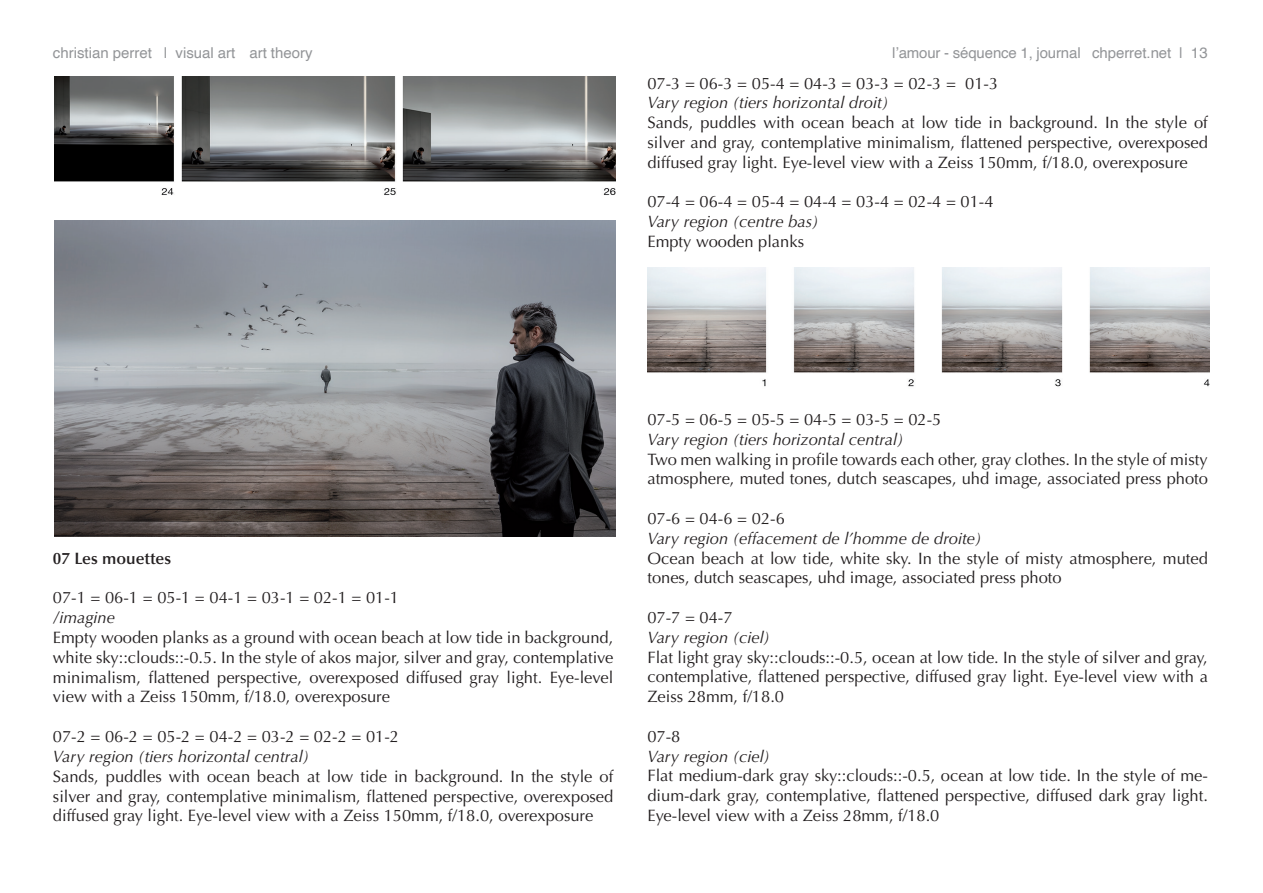
<style>
.page{position:relative;width:1263px;height:893px;background:#fff}
.page>*{position:absolute;margin:0;border:0;box-sizing:border-box;transform-origin:0 0}
.t1{font:16.5px/19.8px "Optima LT Std";color:#231f20;text-align:justify}
.t2{font:italic 16.5px "Optima LT Std";color:#231f20}
.t3{font:600 16.5px "Optima LT Std";color:#231f20}
.t4{font:15px "Helvetica";color:#939598}
</style>
<div class="page">
<img style="left:54px;top:77px;width:562px;height:118px">
<img style="left:54px;top:221px;width:562px;height:316px">
<img style="left:648px;top:268px;width:561px;height:119px">
<p class="t4" style="left:53px;top:41px;width:261px">christian perret | visual art art theory</p>
<p class="t4" style="left:892px;top:41px;width:317px">l’amour - séquence 1, journal chperret.net | 13</p>
<p class="t1" style="left:647px;top:73px;width:352px">07-3 = 06-3 = 05-4 = 04-3 = 03-3 = 02-3 = 01-3</p>
<p class="t2" style="left:647px;top:93px;width:242px">Vary region (tiers horizontal droit)</p>
<p class="t1" style="left:647px;top:113px;width:562px">Sands, puddles with ocean beach at low tide in background. In the style of silver and gray, contemplative minimalism, flattened perspective, overexposed diffused gray light. Eye-level view with a Zeiss 150mm, f/18.0, overexposure</p>
<p class="t1" style="left:647px;top:192px;width:348px">07-4 = 06-4 = 05-4 = 04-4 = 03-4 = 02-4 = 01-4</p>
<p class="t2" style="left:647px;top:212px;width:173px">Vary region (centre bas)</p>
<p class="t1" style="left:647px;top:232px;width:158px">Empty wooden planks</p>
<p class="t3" style="left:53px;top:549px;width:120px">07 Les mouettes</p>
<p class="t1" style="left:53px;top:588px;width:348px">07-1 = 06-1 = 05-1 = 04-1 = 03-1 = 02-1 = 01-1</p>
<p class="t2" style="left:53px;top:608px;width:64px">/imagine</p>
<p class="t1" style="left:53px;top:628px;width:562px">Empty wooden planks as a ground with ocean beach at low tide in background, white sky::clouds::-0.5. In the style of akos major, silver and gray, contemplative minimalism, flattened perspective, overexposed diffused gray light. Eye-level view with a Zeiss 150mm, f/18.0, overexposure</p>
<p class="t1" style="left:53px;top:727px;width:348px">07-2 = 06-2 = 05-2 = 04-2 = 03-2 = 02-2 = 01-2</p>
<p class="t2" style="left:53px;top:747px;width:258px">Vary region (tiers horizontal central)</p>
<p class="t1" style="left:53px;top:766px;width:562px">Sands, puddles with ocean beach at low tide in background. In the style of silver and gray, contemplative minimalism, flattened perspective, overexposed diffused gray light. Eye-level view with a Zeiss 150mm, f/18.0, overexposure</p>
<p class="t1" style="left:647px;top:410px;width:295px">07-5 = 06-5 = 05-5 = 04-5 = 03-5 = 02-5</p>
<p class="t2" style="left:647px;top:430px;width:258px">Vary region (tiers horizontal central)</p>
<p class="t1" style="left:647px;top:449px;width:562px">Two men walking in profile towards each other, gray clothes. In the style of misty atmosphere, muted tones, dutch seascapes, uhd image, associated press photo</p>
<p class="t1" style="left:647px;top:509px;width:139px">07-6 = 04-6 = 02-6</p>
<p class="t2" style="left:647px;top:529px;width:336px">Vary region (effacement de l’homme de droite)</p>
<p class="t1" style="left:647px;top:548px;width:562px">Ocean beach at low tide, white sky. In the style of misty atmosphere, muted tones, dutch seascapes, uhd image, associated press photo</p>
<p class="t1" style="left:647px;top:608px;width:87px">07-7 = 04-7</p>
<p class="t2" style="left:647px;top:628px;width:124px">Vary region (ciel)</p>
<p class="t1" style="left:647px;top:647px;width:562px">Flat light gray sky::clouds::-0.5, ocean at low tide. In the style of silver and gray, contemplative, flattened perspective, diffused gray light. Eye-level view with a Zeiss 28mm, f/18.0</p>
<p class="t1" style="left:647px;top:726px;width:35px">07-8</p>
<p class="t2" style="left:647px;top:746px;width:124px">Vary region (ciel)</p>
<p class="t1" style="left:647px;top:766px;width:562px">Flat medium-dark gray sky::clouds::-0.5, ocean at low tide. In the style of me&shy;dium-dark gray, contemplative, flattened perspective, diffused dark gray light.<br>Eye-level view with a Zeiss 28mm, f/18.0</p>
</div>
